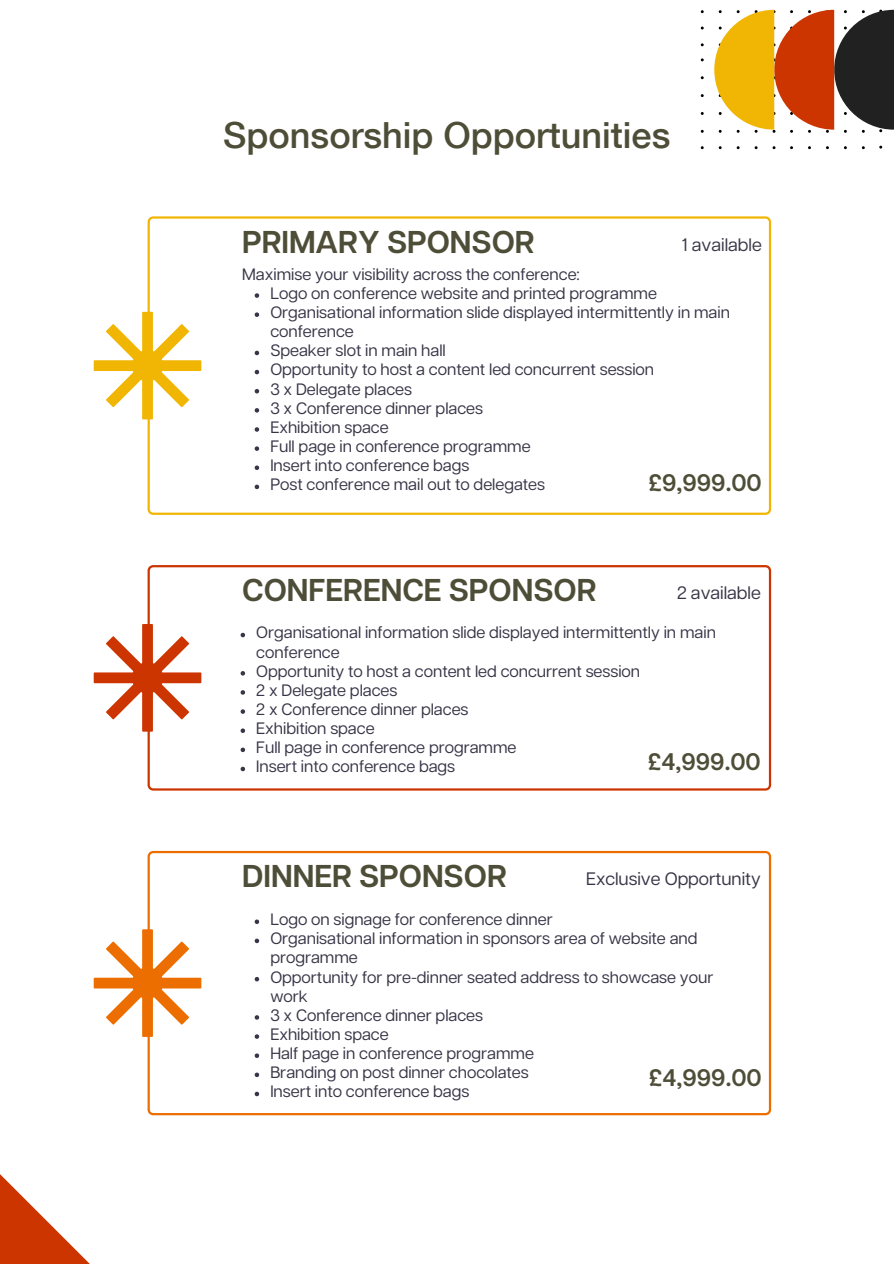
<style>
.page{position:relative;width:894px;height:1264px;background:#fff}
.page>*{position:absolute;margin:0;border:0;box-sizing:border-box;transform-origin:0 0}
.t1{font:500 36px "Helvetica Neue";color:#4e4e38}
.t2{font:600 31.5px "Articulat CF";color:#4e4e38}
.t3{font:600 24px "Articulat CF";color:#4e4e38}
.t4{font:18px "Articulat CF";color:#393547}
.t5{font:16.5px/19.2px "Articulat CF";color:#393547}
</style>
<div class="page">
<svg style="left:147px;top:851px;width:623px;height:264px"></svg>
<svg style="left:147px;top:565px;width:624px;height:225px"></svg>
<svg style="left:147px;top:216px;width:624px;height:298px"></svg>
<svg style="left:94px;top:312px;width:107px;height:107px"></svg>
<svg style="left:94px;top:929px;width:107px;height:107px"></svg>
<svg style="left:94px;top:624px;width:107px;height:107px"></svg>
<svg style="left:700px;top:9px;width:193px;height:140px"></svg>
<svg style="left:0;top:1174px;width:89px;height:89px"></svg>
<svg style="left:254px;top:919px;width:5px;height:5px"></svg>
<svg style="left:254px;top:938px;width:5px;height:5px"></svg>
<svg style="left:254px;top:976px;width:5px;height:5px"></svg>
<svg style="left:254px;top:1015px;width:5px;height:4px"></svg>
<svg style="left:254px;top:1034px;width:5px;height:4px"></svg>
<svg style="left:254px;top:1053px;width:5px;height:4px"></svg>
<svg style="left:254px;top:1072px;width:5px;height:5px"></svg>
<svg style="left:254px;top:1091px;width:5px;height:5px"></svg>
<svg style="left:254px;top:293px;width:5px;height:5px"></svg>
<svg style="left:254px;top:312px;width:5px;height:5px"></svg>
<svg style="left:254px;top:351px;width:5px;height:4px"></svg>
<svg style="left:254px;top:370px;width:5px;height:4px"></svg>
<svg style="left:254px;top:389px;width:5px;height:4px"></svg>
<svg style="left:254px;top:408px;width:5px;height:4px"></svg>
<svg style="left:254px;top:427px;width:5px;height:5px"></svg>
<svg style="left:254px;top:446px;width:5px;height:5px"></svg>
<svg style="left:254px;top:465px;width:5px;height:5px"></svg>
<svg style="left:254px;top:484px;width:5px;height:5px"></svg>
<svg style="left:240px;top:632px;width:5px;height:5px"></svg>
<svg style="left:240px;top:671px;width:5px;height:4px"></svg>
<svg style="left:240px;top:690px;width:5px;height:4px"></svg>
<svg style="left:240px;top:709px;width:5px;height:4px"></svg>
<svg style="left:240px;top:728px;width:5px;height:5px"></svg>
<svg style="left:240px;top:747px;width:5px;height:5px"></svg>
<svg style="left:240px;top:766px;width:5px;height:5px"></svg>
<p class="t1" style="left:223px;top:113px;width:448px">Sponsorship Opportunities</p>
<p class="t2" style="left:242px;top:228px;width:294px">PRIMARY SPONSOR</p>
<p class="t4" style="left:681px;top:236px;width:81px">1 available</p>
<p class="t5" style="left:242px;top:265px;width:339px">Maximise your visibility across the conference:</p>
<p class="t5" style="left:270px;top:284px;width:388px">Logo on conference website and printed programme</p>
<p class="t5" style="left:270px;top:304px;width:461px">Organisational information slide displayed intermittently in main conference</p>
<h3 class="t5" style="left:270px;top:342px;width:177px">Speaker slot in main hall</h3>
<p class="t5" style="left:270px;top:361px;width:385px">Opportunity to host a content led concurrent session</p>
<h2 class="t5" style="left:270px;top:380px;width:143px">3 x Delegate places</h2>
<p class="t5" style="left:270px;top:399px;width:214px">3 x Conference dinner places</p>
<p class="t5" style="left:270px;top:418px;width:120px">Exhibition space</p>
<p class="t5" style="left:270px;top:437px;width:262px">Full page in conference programme</p>
<p class="t5" style="left:270px;top:457px;width:200px">Insert into conference bags</p>
<p class="t5" style="left:270px;top:476px;width:276px">Post conference mail out to delegates</p>
<p class="t3" style="left:648px;top:472px;width:115px">£9,999.00</p>
<p class="t2" style="left:242px;top:576px;width:355px">CONFERENCE SPONSOR</p>
<p class="t4" style="left:676px;top:584px;width:85px">2 available</p>
<h3 class="t5" style="left:256px;top:624px;width:461px">Organisational information slide displayed intermittently in main conference</h3>
<p class="t5" style="left:256px;top:662px;width:385px">Opportunity to host a content led concurrent session</p>
<h2 class="t5" style="left:256px;top:681px;width:143px">2 x Delegate places</h2>
<p class="t5" style="left:256px;top:700px;width:214px">2 x Conference dinner places</p>
<p class="t5" style="left:256px;top:719px;width:120px">Exhibition space</p>
<p class="t5" style="left:256px;top:738px;width:262px">Full page in conference programme</p>
<p class="t5" style="left:256px;top:758px;width:200px">Insert into conference bags</p>
<p class="t3" style="left:647px;top:750px;width:114px">£4,999.00</p>
<p class="t2" style="left:242px;top:862px;width:266px">DINNER SPONSOR</p>
<p class="t4" style="left:586px;top:870px;width:176px">Exclusive Opportunity</p>
<h1 class="t5" style="left:270px;top:910px;width:284px">Logo on signage for conference dinner</h1>
<h2 class="t5" style="left:270px;top:929px;width:428px">Organisational information in sponsors area of website and programme</h2>
<p class="t5" style="left:270px;top:968px;width:444px">Opportunity for pre-dinner seated address to showcase your work</p>
<p class="t5" style="left:270px;top:1006px;width:214px">3 x Conference dinner places</p>
<p class="t5" style="left:270px;top:1025px;width:120px">Exhibition space</p>
<p class="t5" style="left:270px;top:1044px;width:265px">Half page in conference programme</p>
<p class="t5" style="left:270px;top:1063px;width:260px">Branding on post dinner chocolates</p>
<p class="t5" style="left:270px;top:1082px;width:200px">Insert into conference bags</p>
<p class="t3" style="left:648px;top:1066px;width:114px">£4,999.00</p>
</div>
